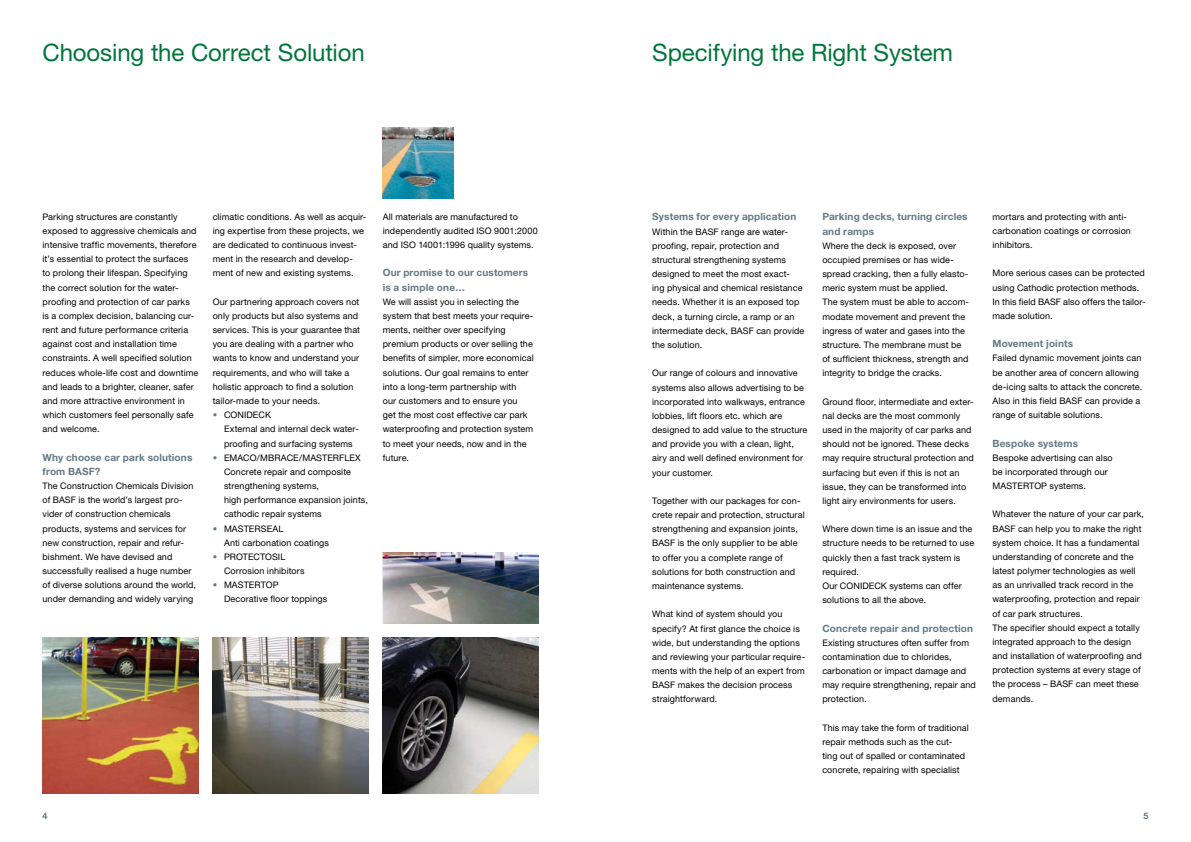
<style>
.page{position:relative;width:1191px;height:842px;background:#fff}
.page>*{position:absolute;margin:0;border:0;box-sizing:border-box;transform-origin:0 0}
.t1{font:24px "Helvetica Neue";letter-spacing:-.005em;color:#00753b}
.t2{font:700 10px/14.2px "Helvetica Neue";letter-spacing:.015em;color:#637985}
.t3{font:9px/14.2px "Helvetica Neue";letter-spacing:.01em;color:#000}
.t4{font:9px "Helvetica Neue";color:#637985}
</style>
<div class="page">
<img style="left:383px;top:128px;width:71px;height:70px">
<img style="left:383px;top:638px;width:156px;height:156px">
<img style="left:213px;top:638px;width:156px;height:156px">
<img style="left:43px;top:638px;width:155px;height:156px">
<img style="left:383px;top:553px;width:156px;height:70px">
<h1 class="t1" style="left:43px;top:39px;width:324px">Choosing the Correct Solution</h1>
<p class="t3" style="left:43px;top:209px;width:157px">Parking structures are constantly exposed to aggressive chemicals and intensive traffic movements, therefore it’s essential to protect the surfaces to prolong their lifespan. Specifying the correct solution for the water&shy;proofing and protection of car parks is a complex decision, balancing cur&shy;rent and future performance criteria against cost and installation time constraints. A well specified solution reduces whole-life cost and downtime and leads to a brighter, cleaner, safer and more attractive environment in which customers feel personally safe and welcome.</p>
<p class="t2" style="left:43px;top:450px;width:151px">Why choose car park solutions from BASF?</p>
<p class="t3" style="left:43px;top:479px;width:155px">The Construction Chemicals Division of BASF is the world’s largest pro&shy;vider of construction chemicals products, systems and services for new construction, repair and refur&shy;bishment. We have devised and successfully realised a huge number of diverse solutions around the world, under demanding and widely varying</p>
<p class="t3" style="left:213px;top:209px;width:155px">climatic conditions. As well as acquir&shy;ing expertise from these projects, we are dedicated to continuous invest&shy;ment in the research and develop&shy;ment of new and existing systems.</p>
<p class="t3" style="left:213px;top:294px;width:148px">Our partnering approach covers not</p>
<p class="t3" style="left:213px;top:308px;width:147px">only products but also systems and</p>
<p class="t3" style="left:213px;top:323px;width:149px">services. This is your guarantee that</p>
<p class="t3" style="left:213px;top:337px;width:142px">you are dealing with a partner who</p>
<p class="t3" style="left:213px;top:351px;width:148px">wants to know and understand your</p>
<p class="t3" style="left:213px;top:365px;width:138px">requirements, and who will take a</p>
<p class="t3" style="left:213px;top:379px;width:142px">holistic approach to find a solution</p>
<p class="t3" style="left:213px;top:394px;width:109px">tailor-made to your needs.</p>
<p class="t3" style="left:224px;top:408px;width:48px">CONIDECK</p>
<p class="t3" style="left:224px;top:422px;width:136px">External and internal deck water-</p>
<p class="t3" style="left:224px;top:436px;width:130px">proofing and surfacing systems</p>
<p class="t3" style="left:224px;top:450px;width:138px">EMACO/MBRACE/MASTERFLEX</p>
<p class="t3" style="left:224px;top:464px;width:128px">Concrete repair and composite</p>
<p class="t3" style="left:224px;top:479px;width:97px">strengthening systems,</p>
<p class="t3" style="left:224px;top:493px;width:145px">high performance expansion joints,</p>
<p class="t3" style="left:224px;top:507px;width:99px">cathodic repair systems</p>
<p class="t3" style="left:224px;top:521px;width:61px">MASTERSEAL</p>
<p class="t3" style="left:224px;top:535px;width:106px">Anti carbonation coatings</p>
<p class="t3" style="left:224px;top:549px;width:63px">PROTECTOSIL</p>
<p class="t3" style="left:224px;top:564px;width:82px">Corrosion inhibitors</p>
<p class="t3" style="left:224px;top:578px;width:56px">MASTERTOP</p>
<p class="t3" style="left:224px;top:592px;width:105px">Decorative floor toppings</p>
<p class="t4" style="left:213px;top:410px;width:6px">•</p>
<p class="t4" style="left:213px;top:452px;width:6px">•</p>
<p class="t4" style="left:213px;top:523px;width:6px">•</p>
<p class="t4" style="left:213px;top:551px;width:6px">•</p>
<p class="t4" style="left:213px;top:580px;width:6px">•</p>
<p class="t3" style="left:383px;top:209px;width:156px">All materials are manufactured to independently audited ISO 9001:2000 and ISO 14001:1996 quality systems.</p>
<p class="t2" style="left:383px;top:265px;width:147px">Our promise to our customers is a simple one…</p>
<p class="t3" style="left:383px;top:294px;width:152px">We will assist you in selecting the system that best meets your require&shy;ments, neither over specifying premium products or over selling the benefits of simpler, more econom- ical solutions. Our goal remains to enter into a long-term partnership with<br>our customers and to ensure you<br>get the most cost effective car park waterproofing and protection system to meet your needs, now and in the future.</p>
<h1 class="t1" style="left:652px;top:39px;width:302px">Specifying the Right System</h1>
<p class="t2" style="left:652px;top:210px;width:146px">Systems for every application</p>
<p class="t3" style="left:652px;top:224px;width:154px">Within the BASF range are water&shy;proofing, repair, protection and structural strengthening systems designed to meet the most exact&shy;ing physical and chemical resistance needs. Whether it is an exposed top deck, a turning circle, a ramp or an intermediate deck, BASF can provide the solution.</p>
<p class="t3" style="left:652px;top:366px;width:157px">Our range of colours and innovative systems also allows advertising to be incorporated into walkways, entrance lobbies, lift floors etc. which are designed to add value to the structure and provide you with a clean, light, airy and well defined environment for your customer.</p>
<p class="t3" style="left:652px;top:493px;width:154px">Together with our packages for con&shy;crete repair and protection, structural strengthening and expansion joints, BASF is the only supplier to be able to offer you a complete range of solutions for both construction and maintenance systems.</p>
<p class="t3" style="left:652px;top:607px;width:154px">What kind of system should you specify? At first glance the choice is wide, but understanding the options and reviewing your particular require&shy;ments with the help of an expert from<br>BASF makes the decision process straightforward.</p>
<p class="t2" style="left:822px;top:210px;width:147px">Parking decks, turning circles and ramps</p>
<p class="t3" style="left:822px;top:238px;width:148px">Where the deck is exposed, over occupied premises or has wide&shy;spread cracking, then a fully elasto&shy;meric system must be applied.<br>The system must be able to accom&shy;modate movement and prevent the ingress of water and gases into the structure. The membrane must be of sufficient thickness, strength and integrity to bridge the cracks.</p>
<p class="t3" style="left:822px;top:394px;width:153px">Ground floor, intermediate and exter&shy;nal decks are the most commonly used in the majority of car parks and should not be ignored. These decks may require structural protection and surfacing but even if this is not an issue, they can be transformed into light airy environments for users.</p>
<p class="t3" style="left:822px;top:522px;width:153px">Where down time is an issue and the structure needs to be returned to use quickly then a fast track system is required.<br>Our CONIDECK systems can offer solutions to all the above.</p>
<p class="t2" style="left:822px;top:621px;width:152px">Concrete repair and protection</p>
<p class="t3" style="left:822px;top:635px;width:155px">Existing structures often suffer from contamination due to chlorides, carbonation or impact damage and may require strengthening, repair and protection.</p>
<p class="t3" style="left:822px;top:720px;width:148px">This may take the form of traditional repair methods such as the cut&shy;ting out of spalled or contaminated concrete, repairing with specialist</p>
<p class="t3" style="left:992px;top:209px;width:140px">mortars and protecting with anti&shy;carbonation coatings or corrosion inhibitors.</p>
<p class="t3" style="left:992px;top:266px;width:154px">More serious cases can be protected using Cathodic protection methods.<br>In this field BASF also offers the tailor&shy;made solution.</p>
<p class="t2" style="left:992px;top:336px;width:82px">Movement joints</p>
<p class="t3" style="left:992px;top:351px;width:151px">Failed dynamic movement joints can be another area of concern allowing de-icing salts to attack the concrete.<br>Also in this field BASF can provide a range of suitable solutions.</p>
<p class="t2" style="left:992px;top:436px;width:87px">Bespoke systems</p>
<p class="t3" style="left:992px;top:450px;width:122px">Bespoke advertising can also be incorporated through our<br>Mastertop</p>
<p class="t3" style="left:1049px;top:479px;width:38px">systems.</p>
<p class="t3" style="left:992px;top:507px;width:153px">Whatever the nature of your car park, BASF can help you to make the right system choice. It has a fundamental understanding of concrete and the latest polymer technologies as well as an unrivalled track record in the waterproofing, protection and repair of car park structures.<br>The specifier should expect a totally integrated approach to the design and installation of waterproofing and protection systems at every stage of the process – BASF can meet these demands.</p>
</div>
